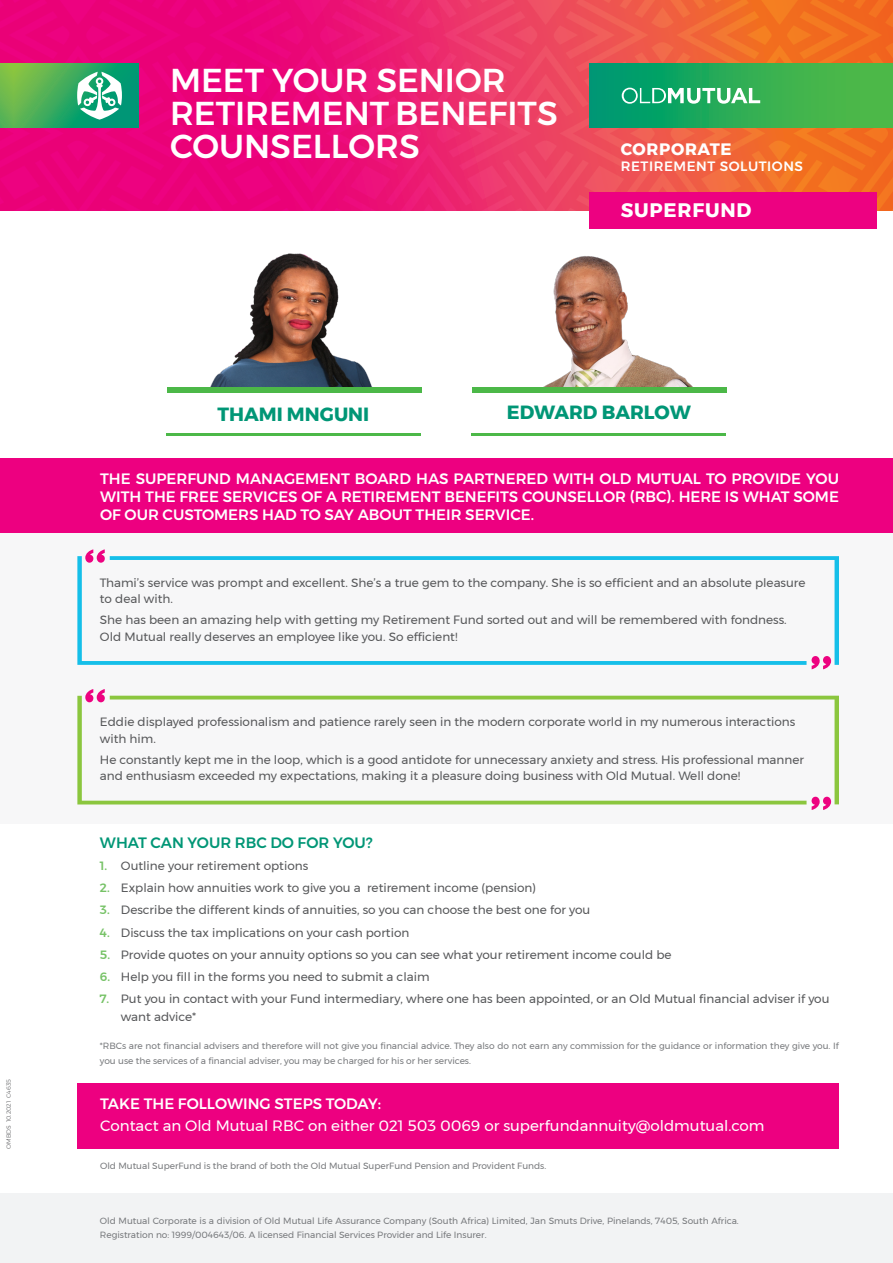
<style>
.page{position:relative;width:893px;height:1263px;background:#fff}
.page>*{position:absolute;margin:0;border:0;box-sizing:border-box;transform-origin:0 0}
.Cover_heading{font:500 33px/33px "Montserrat";color:#fff}
.t1{font:700 19.5px "Montserrat";letter-spacing:.04em;color:#fff}
.Sub-heading{font:700 19.05px "Montserrat";color:#009676}
.t2{font:700 16.5px "Montserrat";letter-spacing:.04em;color:#fff}
.Sub-heading-2{font:500 15px/18px "Montserrat";color:#fff;text-align:justify}
.Sub-heading-3{font:15px "Montserrat";color:#fff}
.Sub-heading-4{font:500 15px "Montserrat";color:#009676}
.t3{font:500 13.5px "Montserrat";letter-spacing:.04em;color:#fff}
.Body_copy{font:12px/16.5px "Montserrat";color:#57585a}
.Body_copy-2{font:9px/15px "Montserrat";color:#787a7d}
.t4{font:300 6px "Montserrat";color:#57585a}
.s1{font-weight:500;color:#76c266}
</style>
<div class="page">
<svg style="left:0;top:0;width:893px;height:210px;background:#ec2b64"></svg>
<div style="left:0;top:480px;width:893px;height:344px;background:#f7f7f8"></div>
<div style="left:0;top:1194px;width:893px;height:69px;background:#f2f3f4"></div>
<svg style="left:806px;top:556px;width:33px;height:109px"></svg>
<svg style="left:77px;top:556px;width:729px;height:109px"></svg>
<svg style="left:85px;top:549px;width:20px;height:14px"></svg>
<img style="left:210px;top:253px;width:162px;height:134px">
<img style="left:543px;top:256px;width:150px;height:131px">
<div style="left:167px;top:387px;width:254px;height:6px;background:#4cb848"></div>
<div style="left:472px;top:387px;width:255px;height:6px;background:#4cb848"></div>
<hr style="left:166px;top:433px;width:255px;height:3px;background:#4cb848">
<hr style="left:471px;top:433px;width:255px;height:3px;background:#4cb848">
<svg style="left:806px;top:696px;width:33px;height:108px"></svg>
<svg style="left:77px;top:696px;width:729px;height:108px"></svg>
<div style="left:0;top:459px;width:893px;height:74px;background:#ed0080"></div>
<svg style="left:14px;top:64px;width:124px;height:64px;background:#38aa5f"></svg>
<svg style="left:77px;top:72px;width:45px;height:48px"></svg>
<svg style="left:0;top:64px;width:14px;height:64px"></svg>
<div style="left:590px;top:64px;width:303px;height:64px;background:linear-gradient(to right,#009a70,#5bbd41)"></div>
<svg style="left:622px;top:88px;width:138px;height:16px"></svg>
<hr style="left:892px;top:64px;width:1px;height:64px;background:#4cb848">
<div style="left:590px;top:192px;width:287px;height:37px;background:#ed0181"></div>
<svg style="left:85px;top:689px;width:20px;height:13px"></svg>
<svg style="left:812px;top:656px;width:19px;height:13px"></svg>
<svg style="left:812px;top:797px;width:19px;height:13px"></svg>
<div style="left:77px;top:1082px;width:762px;height:66px;background:#ed0080"></div>
<p class="t4" style="left:4px;top:1148px;width:71px;rotate:-90deg">OMBDS 10.2021 C4635</p>
<p class="Cover_heading" style="left:170px;top:64px;width:389px">MEET YOUR SENIOR<br>RETIREMENT BENEFITS<br>COUNSELLORS</p>
<p class="t2" style="left:621px;top:136px;width:112px">CORPORATE</p>
<p class="t3" style="left:621px;top:156px;width:184px">RETIREMENT SOLUTIONS</p>
<p class="t1" style="left:621px;top:195px;width:132px">SUPERFUND</p>
<p class="Sub-heading" style="left:217px;top:398px;width:153px">THAMI MNGUNI</p>
<p class="Sub-heading" style="left:507px;top:397px;width:186px">EDWARD BARLOW</p>
<p class="Sub-heading-2" style="left:100px;top:469px;width:740px">THE SUPERFUND MANAGEMENT BOARD HAS PARTNERED WITH OLD MUTUAL TO PROVIDE YOU WITH THE FREE SERVICES OF A RETIREMENT BENEFITS COUNSELLOR (RBC). HERE IS WHAT SOME OF OUR CUSTOMERS HAD TO SAY ABOUT THEIR SERVICE.</p>
<p class="Body_copy" style="left:100px;top:574px;width:707px">Thami’s service was prompt and excellent. She’s a true gem to the company. She is so efficient and an absolute pleasure to deal with.</p>
<p class="Body_copy" style="left:100px;top:611px;width:688px">She has been an amazing help with getting my Retirement Fund sorted out and will be remembered with fondness.</p>
<p class="Body_copy" style="left:100px;top:628px;width:359px">Old Mutual really deserves an employee like you. So efficient!</p>
<p class="Body_copy" style="left:100px;top:714px;width:697px">Eddie displayed professionalism and patience rarely seen in the modern corporate world in my numerous interactions with him.</p>
<p class="Body_copy" style="left:100px;top:751px;width:706px">He constantly kept me in the loop, which is a good antidote for unnecessary anxiety and stress. His professional manner and enthusiasm exceeded my expectations, making it a pleasure doing business with Old Mutual. Well done!</p>
<p class="Sub-heading-4" style="left:100px;top:830px;width:274px">WHAT CAN YOUR RBC DO FOR YOU?</p>
<p class="Body_copy" style="left:100px;top:857px;width:210px"><span class="s1">1.</span> Outline your retirement options</p>
<p class="Body_copy" style="left:100px;top:879px;width:438px"><span class="s1">2.</span> Explain how annuities work to give you a retirement income (pension)</p>
<p class="Body_copy" style="left:100px;top:902px;width:492px"><span class="s1">3.</span> Describe the different kinds of annuities, so you can choose the best one for you</p>
<p class="Body_copy" style="left:100px;top:924px;width:311px"><span class="s1">4.</span> Discuss the tax implications on your cash portion</p>
<p class="Body_copy" style="left:100px;top:946px;width:573px"><span class="s1">5.</span> Provide quotes on your annuity options so you can see what your retirement income could be</p>
<p class="Body_copy" style="left:100px;top:968px;width:331px"><span class="s1">6.</span> Help you fill in the forms you need to submit a claim</p>
<p class="Body_copy" style="left:121px;top:990px;width:710px;line-height:18px;text-indent:-21px"><span class="s1">7.</span> Put you in contact with your Fund intermediary, where one has been appointed, or an Old Mutual financial adviser if you want advice*</p>
<p class="Body_copy-2" style="left:100px;top:1038px;width:740px">*RBCs are not financial advisers and therefore will not give you financial advice. They also do not earn any commission for the guidance or information they give you. If you use the services of a financial adviser, you may be charged for his or her services.</p>
<p class="Sub-heading-2" style="left:100px;top:1094px;width:282px">TAKE THE FOLLOWING STEPS TODAY:</p>
<p class="Sub-heading-3" style="left:100px;top:1114px;width:666px">Contact an Old Mutual RBC on either 021 503 0069 or superfundannuity@oldmutual.com</p>
<p class="Body_copy-2" style="left:100px;top:1158px;width:448px">Old Mutual SuperFund is the brand of both the Old Mutual SuperFund Pension and Provident Funds.</p>
<p class="Body_copy-2" style="left:100px;top:1214px;width:640px;line-height:13.5px">Old Mutual Corporate is a division of Old Mutual Life Assurance Company (South Africa) Limited, Jan Smuts Drive, Pinelands, 7405, South Africa.<br>Registration no: 1999/004643/06. A licensed Financial Services Provider and Life Insurer.</p>
</div>
